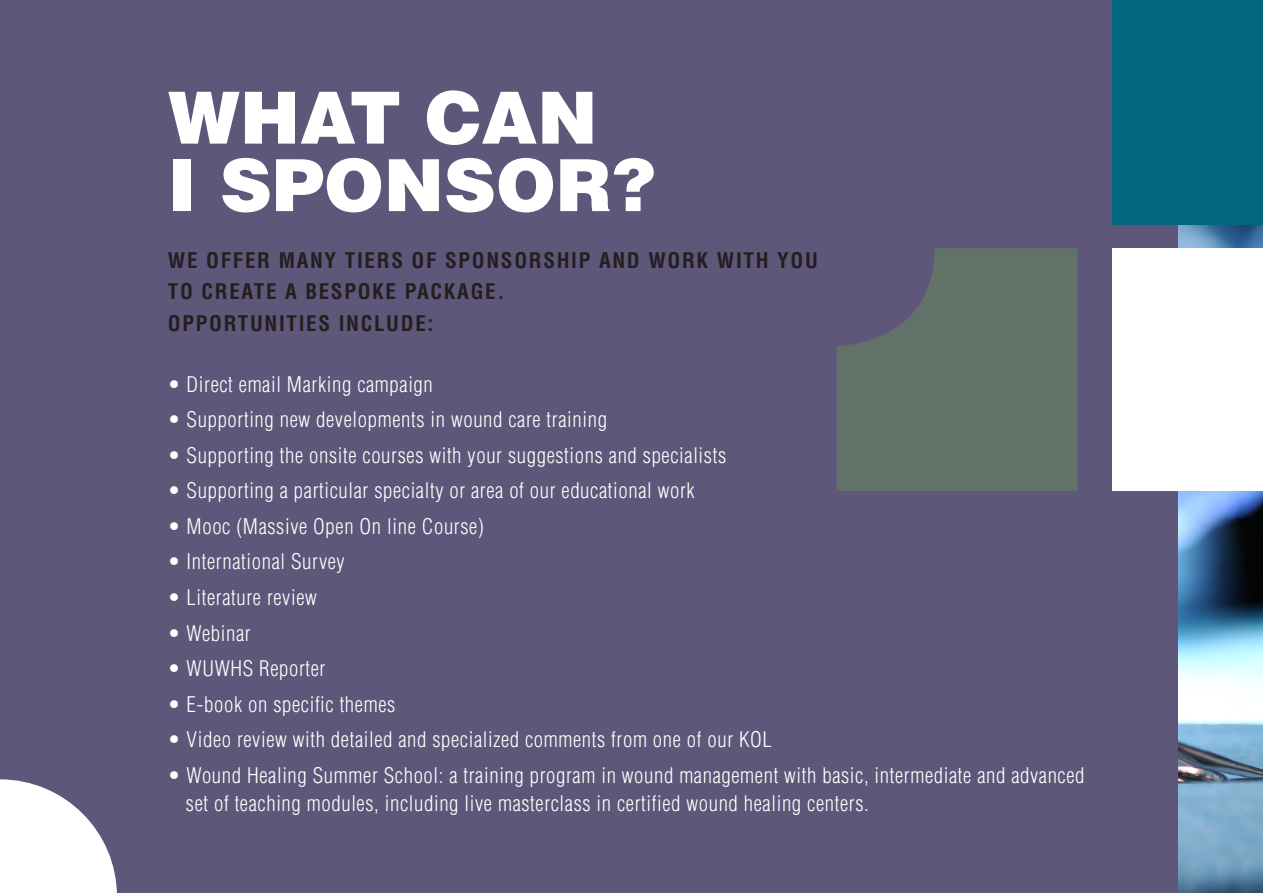
<style>
.page{position:relative;width:1263px;height:893px;background:#fff}
.page>*{position:absolute;margin:0;border:0;box-sizing:border-box;transform-origin:0 0}
.t1{font:900 72px "Helvetica";color:#fff}
.t2{font:300 condensed 21px/28.2px "Helvetica";letter-spacing:.03em;color:#fff}
.t3{font:700 condensed 21px "Helvetica";letter-spacing:.08em;color:#231f20}
</style>
<div class="page">
<img style="left:1178px;top:225px;width:85px;height:668px">
<div style="left:0;top:0;width:1178px;height:893px;background:#5e5779"></div>
<svg style="left:0;top:779px;width:117px;height:114px"></svg>
<div style="left:1112px;top:0;width:151px;height:225px;background:#00677f"></div>
<div style="left:1112px;top:248px;width:151px;height:243px;background:#fff"></div>
<svg style="left:837px;top:248px;width:240px;height:243px;background:#606e6b"></svg>
<p class="t1" style="left:168px;top:71px;width:431px">WHAT CAN</p>
<p class="t1" style="left:168px;top:138px;width:489px">I SPONSOR?</p>
<p class="t3" style="left:168px;top:247px;width:651px">WE OFFER MANY TIERS OF SPONSORSHIP AND WORK WITH YOU</p>
<p class="t3" style="left:168px;top:279px;width:338px">TO CREATE A BESPOKE PACKAGE.</p>
<p class="t3" style="left:168px;top:310px;width:267px">OPPORTUNITIES INCLUDE:</p>
<p class="t2" style="left:168px;top:370px;width:266px">• Direct email Marking campaign</p>
<p class="t2" style="left:168px;top:405px;width:441px">• Supporting new developments in wound care training</p>
<p class="t2" style="left:168px;top:441px;width:560px">• Supporting the onsite courses with your suggestions and specialists</p>
<p class="t2" style="left:168px;top:476px;width:528px">• Supporting a particular specialty or area of our educational work</p>
<p class="t2" style="left:168px;top:512px;width:317px">• Mooc (Massive Open On line Course)</p>
<p class="t2" style="left:168px;top:548px;width:178px">• International Survey</p>
<p class="t2" style="left:168px;top:583px;width:150px">• Literature review</p>
<p class="t2" style="left:168px;top:619px;width:84px">• Webinar</p>
<p class="t2" style="left:168px;top:654px;width:159px">• WUWHS Reporter</p>
<p class="t2" style="left:168px;top:690px;width:229px">• E-book on specific themes</p>
<p class="t2" style="left:168px;top:725px;width:605px">• Video review with detailed and specialized comments from one of our KOL</p>
<p class="t2" style="left:186px;top:761px;width:900px;text-indent:-18px">• Wound Healing Summer School: a training program in wound management with basic, intermediate and advanced set of teaching modules, including live masterclass in certified wound healing centers.</p>
</div>
